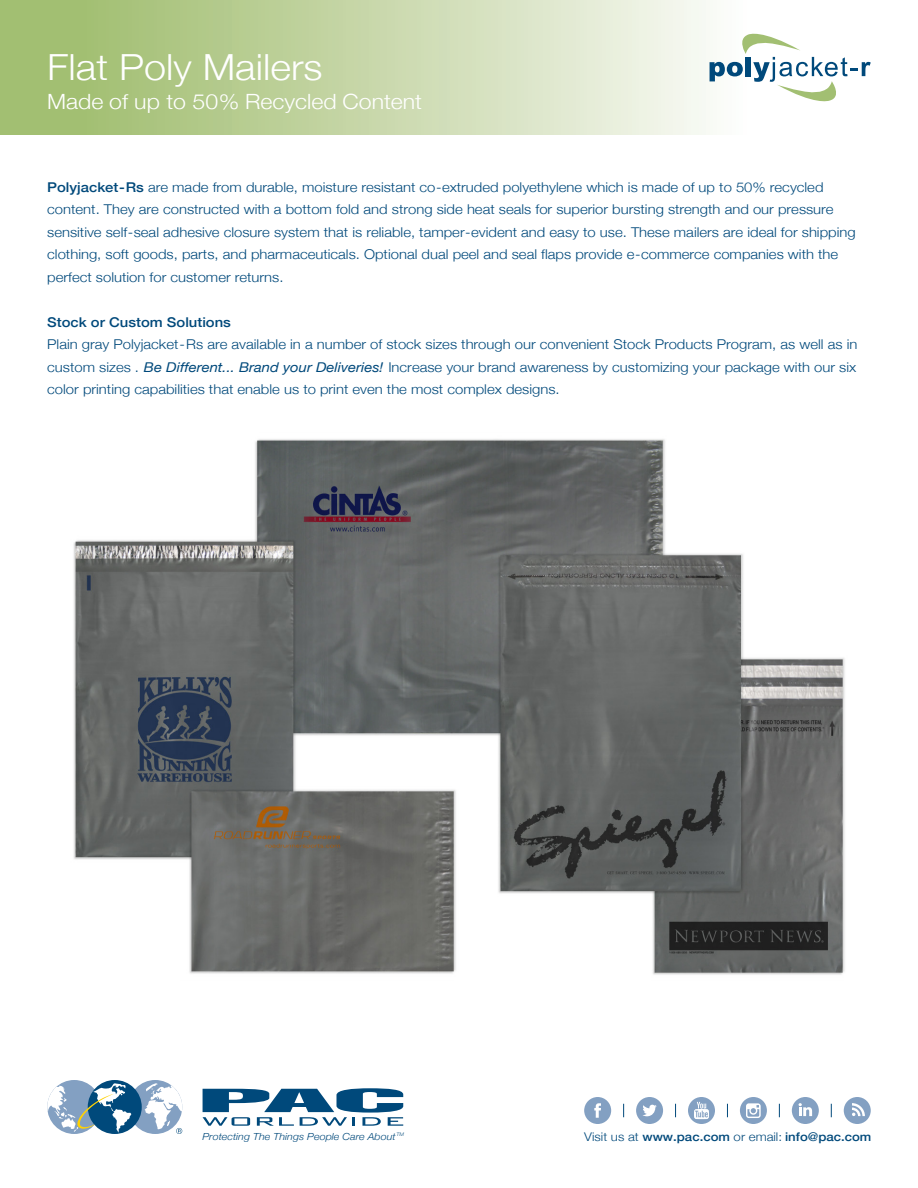
<style>
.page{position:relative;width:918px;height:1188px;background:#fff}
.page>*{position:absolute;margin:0;border:0;box-sizing:border-box;transform-origin:0 0}
.t1{font:300 36px "Helvetica Neue";color:#fff;scale:1.1 1}
.t2{font:300 21px "Helvetica Neue";color:#fff;scale:1.1 1}
.t3{font:300 13.5px/22.5px "Helvetica Neue";color:#00497b;scale:1.1 1}
.t4{font:500 13.5px "Helvetica Neue";color:#00497b;scale:1.1 1}
.t5{font:500 12px "Helvetica Neue";color:#00497b;scale:1.1 1}
.t6{font:italic 300 9.75px "Helvetica Neue";letter-spacing:.005em;color:#00497b;scale:1.1 1}
.s1{font-weight:500}
.s2{font-weight:400;font-style:italic}
.s3{font-weight:300}
</style>
<div class="page">
<div style="left:0;top:0;width:918px;height:135px;background:linear-gradient(to right,#9bb966,#fff)"></div>
<img style="left:73px;top:439px;width:772px;height:536px">
<svg style="left:623px;top:1104px;width:1px;height:13px"></svg>
<svg style="left:675px;top:1104px;width:1px;height:13px"></svg>
<svg style="left:727px;top:1104px;width:1px;height:13px"></svg>
<svg style="left:779px;top:1104px;width:1px;height:13px"></svg>
<svg style="left:831px;top:1104px;width:1px;height:13px"></svg>
<div style="left:844px;top:1097px;width:27px;height:27px;background:#83a0c2;border-radius:50%"></div>
<svg style="left:852px;top:1103px;width:13px;height:13px"></svg>
<div style="left:792px;top:1097px;width:27px;height:27px;background:#83a0c2;border-radius:50%"></div>
<svg style="left:799px;top:1103px;width:13px;height:13px"></svg>
<div style="left:740px;top:1097px;width:27px;height:27px;background:#83a0c2;border-radius:50%"></div>
<svg style="left:746px;top:1103px;width:15px;height:15px"></svg>
<svg style="left:747px;top:1105px;width:12px;height:12px"></svg>
<div style="left:688px;top:1097px;width:27px;height:27px;background:#83a0c2;border-radius:50%"></div>
<svg style="left:694px;top:1102px;width:15px;height:17px"></svg>
<div style="left:636px;top:1097px;width:27px;height:27px;background:#83a0c2;border-radius:50%"></div>
<svg style="left:643px;top:1105px;width:14px;height:11px"></svg>
<div style="left:584px;top:1097px;width:27px;height:27px;background:#83a0c2;border-radius:50%"></div>
<svg style="left:594px;top:1103px;width:7px;height:15px"></svg>
<svg style="left:203px;top:1088px;width:200px;height:38px"></svg>
<div style="left:128px;top:1080px;width:54px;height:54px;background:#83a0c2;border-radius:50%"></div>
<div style="left:88px;top:1080px;width:54px;height:54px;background:#00497b;border-radius:50%"></div>
<svg style="left:47px;top:1082px;width:84px;height:51px"></svg>
<svg style="left:145px;top:1083px;width:37px;height:51px"></svg>
<svg style="left:710px;top:29px;width:161px;height:77px"></svg>
<h1 class="t1" style="left:47px;top:38px;width:252px">Flat Poly Mailers</h1>
<h2 class="t2" style="left:47px;top:85px;width:342px">Made of up to 50% Recycled Content</h2>
<p class="t3" style="left:47px;top:175px;width:737px"><span class="s1">Polyjacket-Rs</span> are made from durable, moisture resistant co-extruded polyethylene which is made of up to 50% recycled content. They are constructed with a bottom fold and strong side heat seals for superior bursting strength and our pressure sensitive self-seal adhesive closure system that is reliable, tamper-evident and easy to use. These mailers are ideal for shipping clothing, soft goods, parts, and pharmaceuticals. Optional dual peel and seal flaps provide e-commerce companies with the perfect solution for customer returns.</p>
<p class="t4" style="left:47px;top:311px;width:169px">Stock or Custom Solutions</p>
<p class="t3" style="left:47px;top:332px;width:738px;text-align:justify">Plain gray Polyjacket-Rs are available in a number of stock sizes through our convenient Stock Products Program, as well as in custom sizes . <span class="s2">Be Different... Brand your Deliveries!</span> Increase your brand awareness by customizing your package with our six color printing capabilities that enable us to print even the most complex designs.</p>
<p class="t6" style="left:202px;top:1129px;width:185px">Protecting The Things People Care About <sup>TM</sup></p>
<p class="t5" style="left:584px;top:1127px;width:263px"><span class="s3">Visit us at</span> www.pac.com <span class="s3">or email:</span> info@pac.com</p>
</div>
